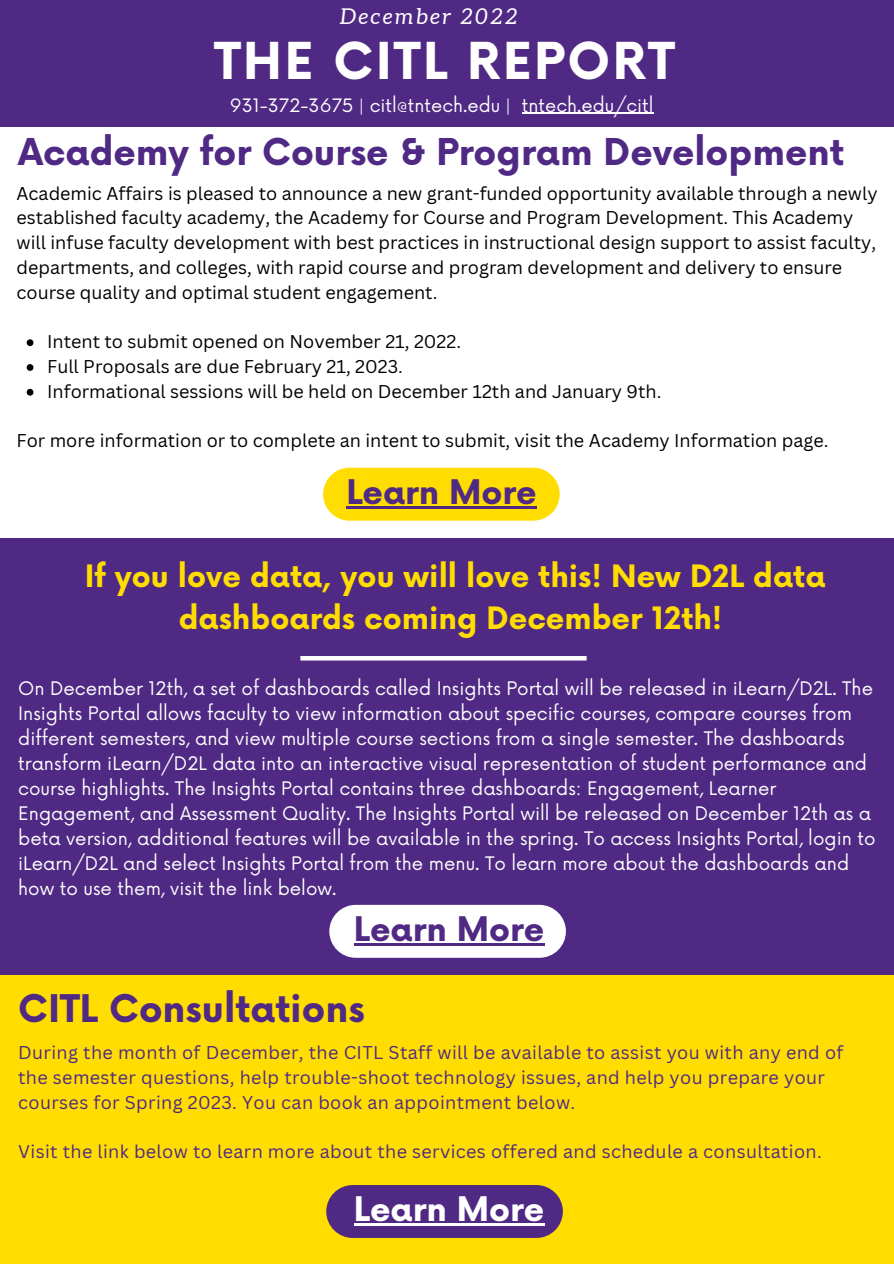
<style>
.page{position:relative;width:894px;height:1264px;background:#fff}
.page>*{position:absolute;margin:0;border:0;box-sizing:border-box;transform-origin:0 0}
.t1{font:700 49.65px "Now";letter-spacing:.05em;color:#fff}
.t2{font:700 37.2px "Now";color:#4f2984}
.t3{font:700 36px "Now";color:#4f2984}
.t4{font:700 33px "Now";color:#4f2984}
.t5{font:700 33px "Now";color:#fff}
.t6{font:700 30px/41.7px "Now";color:#fd0;text-align:center}
.t7{font:italic 21.75px "Aleo";letter-spacing:.12em;color:#fff}
.t8{font:18.15px/25px "Now";color:#fff}
.t9{font:18px/24.8px "Canva Sans";color:#000}
.t10{font:18px/24.8px "Canva Sans";letter-spacing:.02em;color:#4f2984}
.t11{font:18px "Now";color:#fff}
</style>
<div class="page">
<div style="left:0;top:0;width:893px;height:127px;background:#4f2984"></div>
<div style="left:0;top:538px;width:893px;height:441px;background:#4f2984"></div>
<div style="left:0;top:974px;width:893px;height:289px;background:#fd0"></div>
<svg style="left:27px;top:339px;width:6px;height:7px"></svg>
<svg style="left:27px;top:364px;width:6px;height:7px"></svg>
<svg style="left:27px;top:389px;width:6px;height:6px"></svg>
<div style="left:323px;top:467px;width:236px;height:53px;background:#fd0;border-radius:26px"></div>
<hr style="left:300px;top:656px;width:286px;height:4px;background:#fff">
<div style="left:329px;top:904px;width:236px;height:53px;background:#fff;border-radius:26px"></div>
<hr style="left:521px;top:113px;width:132px;height:1px;background:#fff">
<hr style="left:346px;top:506px;width:190px;height:2px;background:#4f2984">
<hr style="left:354px;top:943px;width:190px;height:2px;background:#4f2984">
<div style="left:326px;top:1184px;width:236px;height:53px;background:#4f2984;border-radius:26px"></div>
<hr style="left:354px;top:1223px;width:190px;height:2px;background:#fff">
<p class="t7" style="left:340px;top:4px;width:178px">December 2022</p>
<h1 class="t1" style="left:214px;top:35px;width:462px">THE CITL REPORT</h1>
<p class="t11" style="left:230px;top:95px;width:425px">931-372-3675 | citl@tntech.edu | tntech.edu/citl</p>
<h3 class="t3" style="left:18px;top:132px;width:827px">Academy for Course &amp; Program Development</h3>
<p class="t9" style="left:17px;top:180px;width:862px">Academic Affairs is pleased to announce a new grant-funded opportunity available through a newly established faculty academy, the Academy for Course and Program Development. This Academy will infuse faculty development with best practices in instructional design support to assist faculty, departments, and colleges, with rapid course and program development and delivery to ensure course quality and optimal student engagement.</p>
<p class="t9" style="left:47px;top:329px;width:615px">Intent to submit opened on November 21, 2022.<br>Full Proposals are due February 21, 2023.<br>Informational sessions will be held on December 12th and January 9th.</p>
<p class="t9" style="left:17px;top:428px;width:813px">For more information or to complete an intent to submit, visit the Academy Information page.</p>
<h3 class="t4" style="left:346px;top:474px;width:192px">Learn More</h3>
<h3 class="t6" style="left:85px;top:557px;width:742px">If you love data, you will love this! New D2L data dashboards coming December 12th!</h3>
<p class="t8" style="left:18px;top:676px;width:858px">On December 12th, a set of dashboards called Insights Portal will be released in iLearn/D2L. The Insights Portal allows faculty to view information about specific courses, compare courses from different semesters, and view multiple course sections from a single semester. The dashboards transform iLearn/D2L data into an interactive visual representation of student performance and course highlights. The Insights Portal contains three dashboards: Engagement, Learner Engagement, and Assessment Quality. The Insights Portal will be released on December 12th as a beta version, additional features will be available in the spring. To access Insights Portal, login to iLearn/D2L and select Insights Portal from the menu. To learn more about the dashboards and how to use them, visit the link below.</p>
<h3 class="t4" style="left:354px;top:911px;width:192px">Learn More</h3>
<h2 class="t2" style="left:18px;top:988px;width:348px">CITL Consultations</h2>
<p class="t10" style="left:18px;top:1039px;width:826px">During the month of December, the CITL Staff will be available to assist you with any end of the semester questions, help trouble-shoot technology issues, and help you prepare your courses for Spring 2023. You can book an appointment below.</p>
<p class="t10" style="left:18px;top:1138px;width:804px">Visit the link below to learn more about the services offered and schedule a consultation.</p>
<h3 class="t5" style="left:354px;top:1191px;width:192px">Learn More</h3>
</div>
